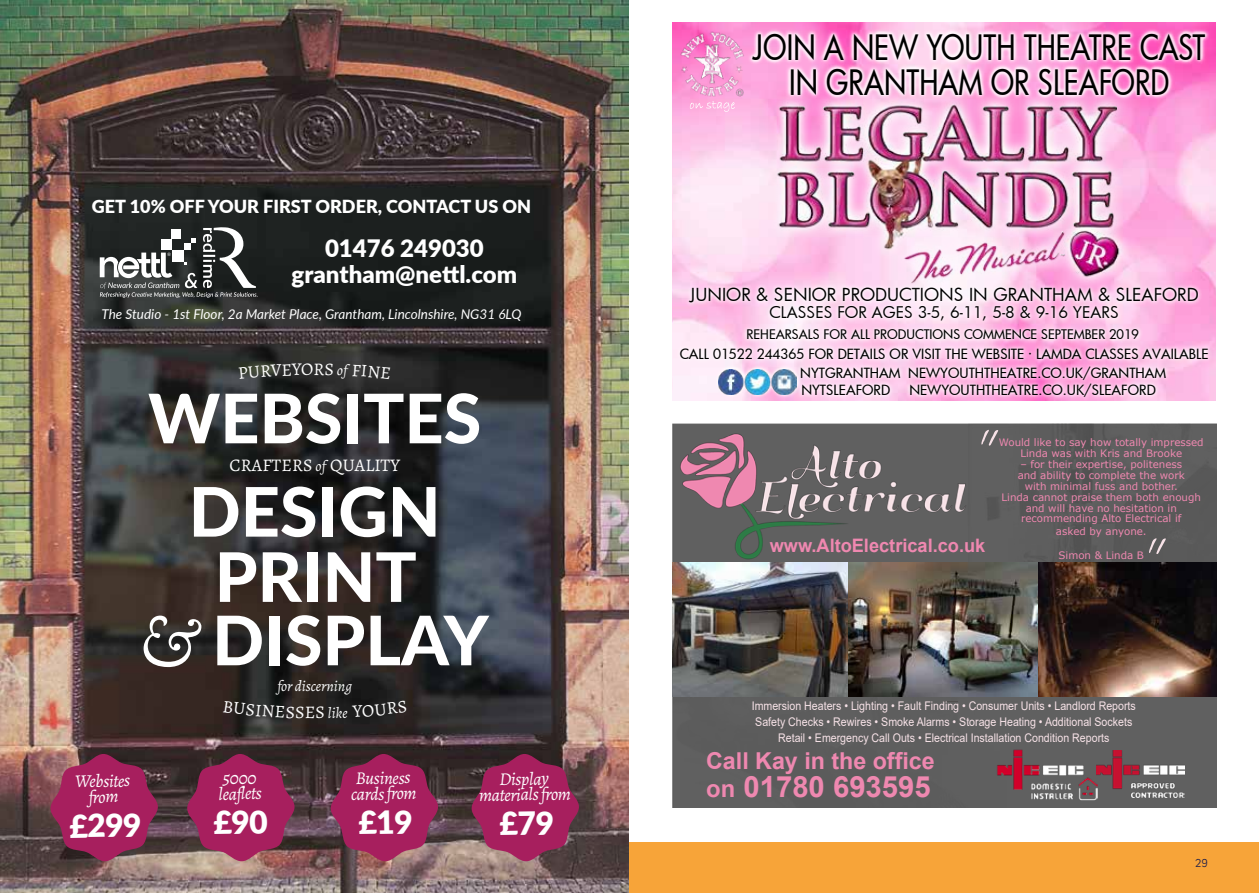
<style>
.page{position:relative;width:1259px;height:893px;background:#fff}
.page>*{position:absolute;margin:0;border:0;box-sizing:border-box;transform-origin:0 0}
.t1{font:800 68.25px/93.3px "Lato";color:#fff;text-align:center}
.t2{font:57px "Tempus Sans ITC";color:#f7e2e7}
.t3{font:500 34.2px/35px "Futura";color:#000;text-align:center;scale:.83 1}
.t4{font:900 31.95px "Lato";color:#fff}
.t5{font:700 29.25px "Arial";color:#ef88b0}
.t6{font:900 24px/25.5px "Lato";color:#fff;text-align:center}
.t7{font:700 23.25px "Arial";color:#ef88b0}
.t8{font:700 18.6px "Arial";color:#ef88b0}
.t9{font:italic 18px/15.6px "Alegreya";color:#fff;text-align:center}
.t10{font:900 18px "Lato";color:#fff}
.t11{font:17.7px "Alegreya";letter-spacing:.01em;color:#fff}
.t12{font:17.55px "Futura";color:#000}
.t13{font:15.75px "Futura";color:#000}
.t14{font:italic 15px "Alegreya";color:#fff}
.t15{font:500 13.65px/19px "Futura";color:#000}
.t16{font:italic 13.5px "Lato";color:#fff}
.t17{font:500 12.9px "Futura";color:#000}
.t18{font:300 12px "Antique Oli";color:#151849}
.t19{font:11.85px/15.8px "Arial";color:#f7e2e7;text-align:center;scale:.89 1}
.t20{font:10.2px/10.9px "Verdana";color:#ef88b0;text-align:center}
.s1{font-style:italic;font-size:15px}
.s2{font-size:23.7px}
</style>
<div class="page">
<div style="left:0;top:842px;width:1259px;height:51px;background:#f7a439"></div>
<img style="left:0;top:0;width:629px;height:893px">
<img style="left:673px;top:22px;width:542px;height:378px">
<img style="left:1143px;top:22px;width:73px;height:122px">
<img style="left:674px;top:339px;width:542px;height:29px">
<img style="left:902px;top:358px;width:275px;height:29px">
<img style="left:903px;top:375px;width:264px;height:25px">
<img style="left:802px;top:378px;width:99px;height:22px">
<img style="left:713px;top:364px;width:89px;height:36px">
<img style="left:719px;top:369px;width:78px;height:25px">
<img style="left:683px;top:277px;width:528px;height:50px">
<svg style="left:690px;top:101px;width:45px;height:11px"></svg>
<img style="left:678px;top:28px;width:67px;height:72px">
<img style="left:745px;top:22px;width:398px;height:356px">
<svg style="left:143px;top:615px;width:58px;height:52px"></svg>
<svg style="left:100px;top:227px;width:158px;height:71px"></svg>
<svg style="left:50px;top:754px;width:108px;height:107px;background:#912b57"></svg>
<div style="left:672px;top:423px;width:544px;height:384px;background:#5e5e5e"></div>
<img style="left:996px;top:749px;width:101px;height:51px">
<img style="left:1096px;top:751px;width:88px;height:46px">
<img style="left:672px;top:423px;width:306px;height:140px">
<img style="left:672px;top:563px;width:544px;height:134px">
<svg style="left:239px;top:363px;width:151px;height:16px;background:#323331"></svg>
<svg style="left:223px;top:700px;width:184px;height:18px;background:#252321"></svg>
<svg style="left:471px;top:754px;width:108px;height:107px;background:#902c58"></svg>
<svg style="left:187px;top:754px;width:108px;height:107px;background:#902b56"></svg>
<svg style="left:330px;top:754px;width:108px;height:107px;background:#8f2a56"></svg>
<h3 class="t10" style="left:92px;top:193px;width:441px">GET 10% OFF YOUR FIRST ORDER, CONTACT US ON</h3>
<h3 class="t6" style="left:292px;top:235px;width:227px">01476 249030 grantham@nettl.com</h3>
<h3 class="t16" style="left:102px;top:304px;width:421px">The Studio - 1st Floor, 2a Market Place, Grantham, Lincolnshire, NG31 6LQ</h3>
<h1 class="t1" style="left:148px;top:369px;width:335px">WEBSITES<br>DESIGN</h1>
<h1 class="t1" style="left:215px;top:527px;width:203px">PRINT</h1>
<h3 class="t11" style="left:229px;top:454px;width:172px">CRAFTERS <span class="s1">of</span> QUALITY</h3>
<h3 class="t9" style="left:75px;top:773px;width:56px;rotate:-1deg">Websites from</h3>
<h3 class="t4" style="left:69px;top:802px;width:74px;rotate:-1deg">£299</h3>
<h1 class="t1" style="left:212px;top:591px;width:278px">DISPLAY</h1>
<h3 class="t14" style="left:277px;top:676px;width:76px">for discerning</h3>
<h3 class="t9" style="left:218px;top:770px;width:45px;text-align:left;rotate:-1deg">5000 leaflets</h3>
<h3 class="t9" style="left:351px;top:770px;width:67px;text-align:left;rotate:-1deg">Business cards from</h3>
<h3 class="t9" style="left:478px;top:771px;width:94px;rotate:-1deg">Display materials from</h3>
<h3 class="t3" style="left:753px;top:29px;width:547px">JOIN A NEW YOUTH THEATRE CAST<br>IN GRANTHAM OR SLEAFORD</h3>
<h3 class="t12" style="left:690px;top:283px;width:510px">JUNIOR &amp; SENIOR PRODUCTIONS IN GRANTHAM &amp; SLEAFORD</h3>
<h3 class="t13" style="left:769px;top:302px;width:351px">CLASSES FOR AGES 3-5, 6-11, 5-8 &amp; 9-16 YEARS</h3>
<p class="t17" style="left:746px;top:326px;width:394px">REHEARSALS FOR ALL PRODUCTIONS COMMENCE SEPTEMBER 2019</p>
<h3 class="t15" style="left:800px;top:344px;width:410px;text-indent:-120px">CALL 01522 244365 FOR DETAILS OR VISIT THE WEBSITE · LAMDA CLASSES AVAILABLE<br>NYTGRANTHAM NEWYOUTHTHEATRE.CO.UK/GRANTHAM</h3>
<h3 class="t15" style="left:801px;top:380px;width:90px">NYTSLEAFORD</h3>
<h3 class="t15" style="left:909px;top:380px;width:248px">NEWYOUTHTHEATRE.CO.UK/SLEAFORD</h3>
<h2 class="t2" style="left:975px;top:414px;width:23px">"</h2>
<p class="t20" style="left:998px;top:437px;width:206px">Would like to say how totally impressed<br>Linda was with Kris and Brooke</p>
<p class="t20" style="left:1001px;top:458px;width:201px">– for their expertise, politeness<br>and ability to complete the work<br>with minimal fuss and bother.<br>Linda cannot praise them both enough and will have no hesitation in recommending Alto Electrical if</p>
<p class="t20" style="left:1056px;top:525px;width:92px">asked by anyone.</p>
<p class="t20" style="left:1058px;top:549px;width:87px">Simon &amp; Linda B</p>
<h2 class="t2" style="left:1143px;top:523px;width:23px">"</h2>
<h3 class="t8" style="left:770px;top:533px;width:217px">www.AltoElectrical.co.uk</h3>
<p class="t19" style="left:752px;top:698px;width:433px">Immersion Heaters • Lighting • Fault Finding • Consumer Units • Landlord Reports<br>Safety Checks • Rewires • Smoke Alarms • Storage Heating • Additional Sockets<br>Retail • Emergency Call Outs • Electrical Installation Condition Reports</p>
<h3 class="t7" style="left:706px;top:744px;width:230px">Call Kay in the office</h3>
<h3 class="t5" style="left:706px;top:766px;width:226px"><span class="s2">on</span> 01780 693595</h3>
<p class="t18" style="left:1195px;top:857px;width:14px">29</p>
</div>
